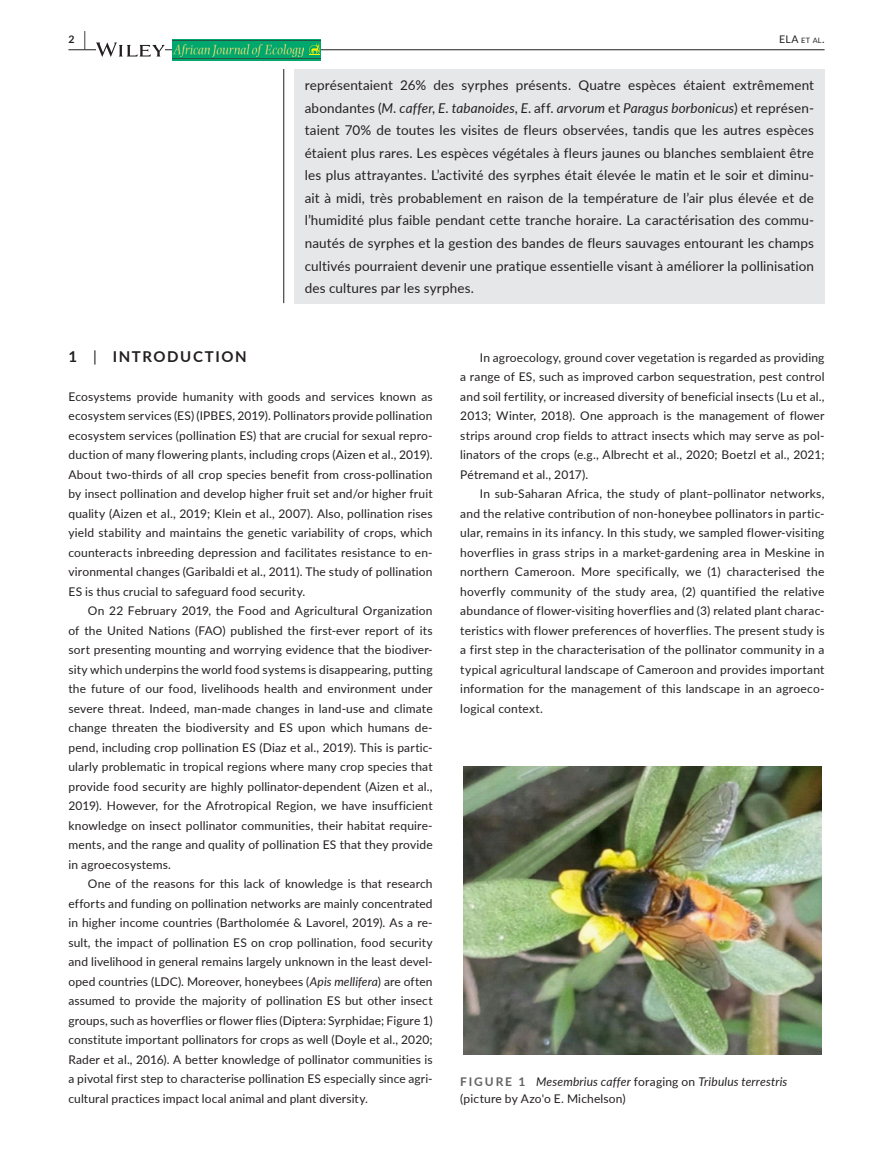
<style>
.page{position:relative;width:893px;height:1174px;background:#fff}
.page>*{position:absolute;margin:0;border:0;box-sizing:border-box;transform-origin:0 0}
.t1{font:700 15px "Lato";letter-spacing:.105em;color:#231f20}
.t2{font:13.5px/22.5px "Lato";letter-spacing:.01em;color:#231f20;text-align:justify}
.t3{font:12px/19.5px "Lato";letter-spacing:.015em;color:#231f20;text-align:justify}
.t4{font:10.5px "Lato";color:#231f20}
.t5{font:700 10.5px "Lato";color:#231f20}
.s1{font-size:19.5px}
.s2{font-size:7.35px}
.s3{font-style:italic}
.s4{font-weight:400}
.s5{font-weight:700;color:#636366}
</style>
<div class="page">
<hr style="left:68px;top:49px;width:756px;height:1px;background:#231f20">
<svg style="left:96px;top:42px;width:69px;height:15px"></svg>
<div style="left:172px;top:39px;width:149px;height:22px;background:linear-gradient(to right,#00a86d,#00a86d)"></div>
<img style="left:173px;top:44px;width:130px;height:12px">
<svg style="left:309px;top:43px;width:11px;height:13px"></svg>
<hr style="left:172px;top:41px;width:149px;height:1px;background:#295245">
<hr style="left:172px;top:59px;width:149px;height:1px;background:#295245">
<div style="left:294px;top:69px;width:530px;height:234px;background:#e6e7e9"></div>
<hr style="left:283px;top:69px;width:1px;height:234px;background:#231f20">
<img style="left:464px;top:766px;width:357px;height:288px">
<p class="t5" style="left:68px;top:31px;width:19px">2 <span class="s1">|</span></p>
<p class="t4" style="left:779px;top:31px;width:47px">ELA <span class="s2">et al</span>.</p>
<p class="t2" style="left:305px;top:74px;width:511px">représentaient 26% des syrphes présents. Quatre espèces étaient extrêmement abondantes (<span class="s3">M</span>. <span class="s3">caffer</span>, <span class="s3">E</span>. <span class="s3">tabanoides</span>, <span class="s3">E</span>. aff. <span class="s3">arvorum</span> et <span class="s3">Paragus borbonicus</span>) et représen&shy;taient 70% de toutes les visites de fleurs observées, tandis que les autres espèces étaient plus rares. Les espèces végétales à fleurs jaunes ou blanches semblaient être les plus attrayantes. L’activité des syrphes était élevée le matin et le soir et diminu&shy;ait à midi, très probablement en raison de la température de l’air plus élevée et de l’humidité plus faible pendant cette tranche horaire. La caractérisation des commu&shy;nautés de syrphes et la gestion des bandes de fleurs sauvages entourant les champs cultivés pourraient devenir une pratique essentielle visant à améliorer la pollinisation des cultures par les syrphes.</p>
<p class="t1" style="left:68px;top:345px;width:180px">1 <span class="s4">|</span> INTRODUCTION</p>
<p class="t3" style="left:68px;top:386px;width:366px">Ecosystems provide humanity with goods and services known as ecosystem services (ES) (IPBES, 2019). Pollinators provide pollination ecosystem services (pollination ES) that are crucial for sexual repro&shy;duction of many flowering plants, including crops (Aizen et al., 2019).<br>About two-thirds of all crop species benefit from cross-pollination by insect pollination and develop higher fruit set and/or higher fruit quality (Aizen et al., 2019; Klein et al., 2007). Also, pollination rises yield stability and maintains the genetic variability of crops, which counteracts inbreeding depression and facilitates resistance to en&shy;vironmental changes (Garibaldi et al., 2011). The study of pollination ES is thus crucial to safeguard food security.</p>
<p class="t3" style="left:68px;top:600px;width:366px;text-indent:20px">On 22 February 2019, the Food and Agricultural Organization of the United Nations (FAO) published the first-ever report of its sort presenting mounting and worrying evidence that the biodiver&shy;sity which underpins the world food systems is disappearing, putting the future of our food, livelihoods health and environment under severe threat. Indeed, man-made changes in land-use and climate change threaten the biodiversity and ES upon which humans de&shy;pend, including crop pollination ES (Diaz et al., 2019). This is partic&shy;ularly problematic in tropical regions where many crop species that provide food security are highly pollinator-dependent (Aizen et al., 2019). However, for the Afrotropical Region, we have insufficient knowledge on insect pollinator communities, their habitat require&shy;ments, and the range and quality of pollination ES that they provide in agroecosystems.</p>
<p class="t3" style="left:68px;top:873px;width:366px;text-indent:20px">One of the reasons for this lack of knowledge is that research efforts and funding on pollination networks are mainly concentrated in higher income countries (Bartholomée &amp; Lavorel, 2019). As a re&shy;sult, the impact of pollination ES on crop pollination, food security and livelihood in general remains largely unknown in the least devel&shy;oped countries (LDC). Moreover, honeybees (<span class="s3">Apis mellifera</span>) are often assumed to provide the majority of pollination ES but other insect groups, such as hoverflies or flower flies (Diptera: Syrphidae; Figure 1) constitute important pollinators for crops as well (Doyle et al., 2020; Rader et al., 2016). A better knowledge of pollinator communities is a pivotal first step to characterise pollination ES especially since agri&shy;cultural practices impact local animal and plant diversity.</p>
<p class="t3" style="left:460px;top:347px;width:366px;text-indent:20px">In agroecology, ground cover vegetation is regarded as providing a range of ES, such as improved carbon sequestration, pest control and soil fertility, or increased diversity of beneficial insects (Lu et al., 2013; Winter, 2018). One approach is the management of flower strips around crop fields to attract insects which may serve as pol&shy;linators of the crops (e.g., Albrecht et al., 2020; Boetzl et al., 2021; Pétremand et al., 2017).</p>
<p class="t3" style="left:460px;top:483px;width:366px;text-indent:20px">In sub-Saharan Africa, the study of plant–pollinator networks, and the relative contribution of non-honeybee pollinators in partic&shy;ular, remains in its infancy. In this study, we sampled flower-visiting hoverflies in grass strips in a market-gardening area in Meskine in northern Cameroon. More specifically, we (1) characterised the hoverfly community of the study area, (2) quantified the relative abundance of flower-visiting hoverflies and (3) related plant charac&shy;teristics with flower preferences of hoverflies. The present study is a first step in the characterisation of the pollinator community in a typical agricultural landscape of Cameroon and provides important information for the management of this landscape in an agroeco&shy;logical context.</p>
<p class="t3" style="left:460px;top:1073px;width:329px;line-height:16.5px"><span class="s5">FIGURE 1</span> <span class="s3">Mesembrius caffer</span> foraging on <span class="s3">Tribulus terrestris </span>(picture by Azo'o E. Michelson)</p>
</div>
